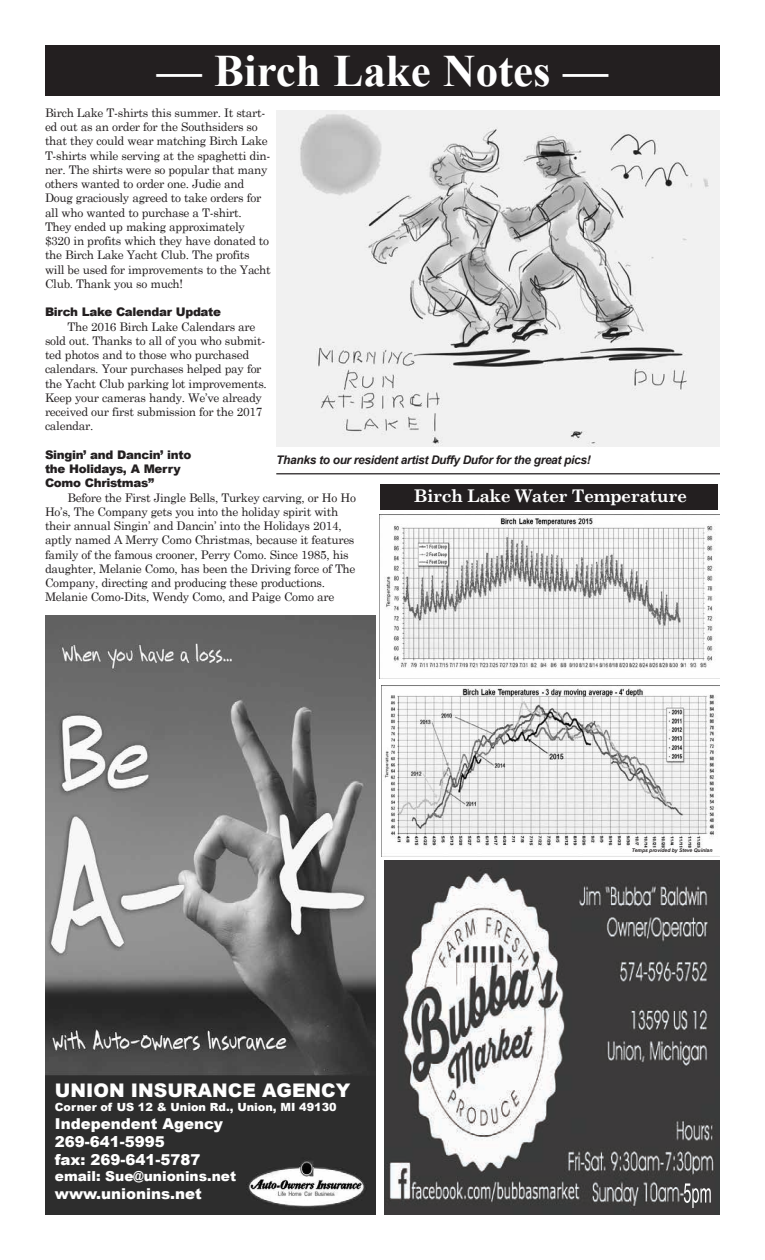
<style>
.page{position:relative;width:765px;height:1260px;background:#fff}
.page>*{position:absolute;margin:0;border:0;box-sizing:border-box;transform-origin:0 0}
.t1{font:700 45px "Times New Roman";color:#fff}
.t2{font:900 18.75px "Arial";color:#fff}
.t3{font:700 17.5px "Century Schoolbook";letter-spacing:-.025em;color:#fff}
.t4{font:900 15px/18px "Arial";color:#fff}
.t5{font:900 13.75px "Arial";color:#fff}
.t6{font:11.88px/14.2px "Century Schoolbook";letter-spacing:-.025em;color:#231f20}
.t7{font:900 11.88px/14.2px "Arial";letter-spacing:-.025em;color:#231f20}
.t8{font:italic 700 11.88px "Arial";letter-spacing:-.025em;color:#231f20}
.t9{font:900 11.25px "Arial";color:#fff}
.t10{font:italic 700 5px "Arial";color:#231f20}
</style>
<div class="page">
<img style="left:45px;top:616px;width:330px;height:598px">
<div style="left:45px;top:45px;width:675px;height:51px;background:#231f20"></div>
<img style="left:382px;top:686px;width:338px;height:171px">
<img style="left:384px;top:860px;width:336px;height:355px">
<div style="left:381px;top:484px;width:337px;height:25px;background:#231f20"></div>
<img style="left:380px;top:514px;width:340px;height:165px">
<img style="left:277px;top:110px;width:443px;height:336px">
<hr style="left:276px;top:473px;width:444px;height:1px;background:#231f20">
<h1 class="t1" style="left:157px;top:38px;width:453px">— Birch Lake Notes —</h1>
<p class="t6" style="left:45px;top:104px;width:227px">Birch Lake T-shirts this summer. It start&shy;ed out as an order for the Southsiders so that they could wear matching Birch Lake T-shirts while serving at the spaghetti din&shy;ner. The shirts were so popular that many others wanted to order one. Judie and Doug graciously agreed to take orders for all who wanted to purchase a T-shirt.<br>They ended up making approximately $320 in profits which they have donated to the Birch Lake Yacht Club. The profits will be used for improvements to the Yacht Club. Thank you so much!</p>
<p class="t7" style="left:45px;top:305px;width:177px">Birch Lake Calendar Update</p>
<p class="t6" style="left:45px;top:318px;width:223px;text-indent:23px">The 2016 Birch Lake Calendars are sold out. Thanks to all of you who submit&shy;ted photos and to those who purchased calendars. Your purchases helped pay for the Yacht Club parking lot improvements.<br>Keep your cameras handy. We’ve already received our first submission for the 2017 calendar.</p>
<p class="t7" style="left:45px;top:447px;width:148px">Singin’ and Dancin’ into the Holidays, A Merry<br>Como Christmas”</p>
<p class="t6" style="left:45px;top:489px;width:312px;text-indent:23px">Before the First Jingle Bells, Turkey carving, or Ho Ho Ho’s, The Company gets you into the holiday spirit with their annual Singin’ and Dancin’ into the Holidays 2014, aptly named A Merry Como Christmas, because it features family of the famous crooner, Perry Como. Since 1985, his daughter, Melanie Como, has been the Driving force of The Company, directing and producing these productions.<br>Melanie Como-Dits, Wendy Como, and Paige Como are</p>
<p class="t8" style="left:276px;top:452px;width:316px">Thanks to our resident artist Duffy Dufor for the great pics!</p>
<h3 class="t3" style="left:414px;top:482px;width:275px">Birch Lake Water Temperature</h3>
<h2 class="t2" style="left:55px;top:1077px;width:297px">UNION INSURANCE AGENCY</h2>
<p class="t9" style="left:55px;top:1099px;width:283px">Corner of US 12 &amp; Union Rd., Union, MI 49130</p>
<p class="t4" style="left:55px;top:1114px;width:170px">Independent Agency<br>269-641-5995<br>fax: 269-641-5787</p>
<p class="t5" style="left:55px;top:1166px;width:183px">email: Sue@unionins.net</p>
<p class="t4" style="left:55px;top:1184px;width:149px">www.unionins.net</p>
<p class="t10" style="left:632px;top:847px;width:82px">Temps provided by Steve Quinlan</p>
</div>
